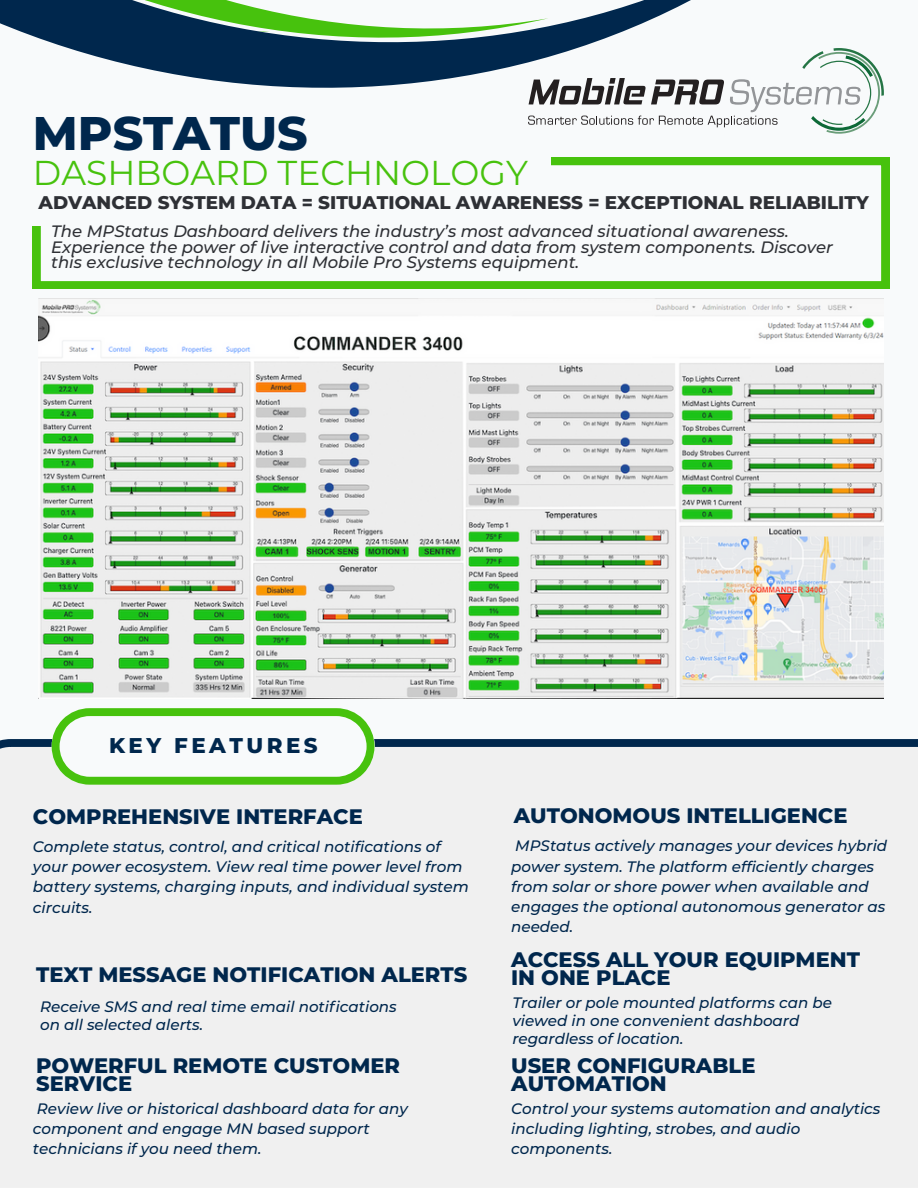
<style>
.page{position:relative;width:918px;height:1188px;background:#f8fafb}
.page>*{position:absolute;margin:0;border:0;box-sizing:border-box;transform-origin:0 0}
.t1{font:800 47.1px "Montserrat";color:#00274d}
.t2{font:34.5px "Montserrat";color:#47c20d}
.t3{font:800 21.3px "Montserrat";letter-spacing:.16em;color:#00274d}
.t4{font:800 21px/18px "Montserrat";color:#00274d}
.t5{font:800 18.3px "Montserrat";color:#2e3035}
.t6{font:italic 500 16.5px/15.8px "Montserrat";color:#2e3035}
.t7{font:italic 500 15.15px/20.2px "Montserrat";color:#00274d}
</style>
<div class="page">
<div style="left:0;top:739px;width:918px;height:448px;background:#f0f0f0"></div>
<svg style="left:52px;top:708px;width:323px;height:77px"></svg>
<svg style="left:33px;top:157px;width:856px;height:132px"></svg>
<div style="left:17px;top:101px;width:534px;height:125px;background:#f8fafb"></div>
<svg style="left:549px;top:0;width:185px;height:183px"></svg>
<svg style="left:0;top:0;width:549px;height:88px;fill:#00274d"></svg>
<img style="left:39px;top:298px;width:844px;height:401px">
<svg style="left:528px;top:48px;width:356px;height:86px"></svg>
<h1 class="t1" style="left:33px;top:99px;width:276px">MPSTATUS</h1>
<h2 class="t2" style="left:33px;top:149px;width:497px">DASHBOARD TECHNOLOGY</h2>
<p class="t5" style="left:39px;top:189px;width:832px">ADVANCED SYSTEM DATA = SITUATIONAL AWARENESS = EXCEPTIONAL RELIABILITY</p>
<p class="t6" style="left:51px;top:222px;width:783px">The MPStatus Dashboard delivers the industry’s most advanced situational awareness.<br>Experience the power of live interactive control and data from system components. Discover this exclusive technology in all Mobile Pro Systems equipment.</p>
<h3 class="t3" style="left:109px;top:730px;width:210px">KEY FEATURES</h3>
<h3 class="t4" style="left:33px;top:806px;width:331px">COMPREHENSIVE INTERFACE</h3>
<p class="t7" style="left:33px;top:836px;width:438px">Complete status, control, and critical notifications of your power ecosystem. View real time power level from battery systems, charging inputs, and individual system circuits.</p>
<h3 class="t4" style="left:36px;top:964px;width:433px">TEXT MESSAGE NOTIFICATION ALERTS</h3>
<p class="t7" style="left:40px;top:997px;width:358px;line-height:18.1px">Receive SMS and real time email notifications on all selected alerts.</p>
<h3 class="t4" style="left:36px;top:1055px;width:365px">POWERFUL REMOTE CUSTOMER<br>SERVICE</h3>
<p class="t7" style="left:33px;top:1098px;width:376px">Review live or historical dashboard data for any component and engage MN based support technicians if you need them.</p>
<h3 class="t4" style="left:514px;top:806px;width:335px">AUTONOMOUS INTELLIGENCE</h3>
<p class="t7" style="left:511px;top:835px;width:378px">MPStatus actively manages your devices hybrid power system. The platform efficiently charges from solar or shore power when available and engages the optional autonomous generator as needed.</p>
<h3 class="t4" style="left:511px;top:949px;width:350px">ACCESS ALL YOUR EQUIPMENT<br>IN ONE PLACE</h3>
<p class="t7" style="left:512px;top:993px;width:321px;line-height:18.1px">Trailer or pole mounted platforms can be viewed in one convenient dashboard regardless of location.</p>
<h3 class="t4" style="left:511px;top:1055px;width:246px">USER CONFIGURABLE<br>AUTOMATION</h3>
<p class="t7" style="left:511px;top:1098px;width:371px">Control your systems automation and analytics including lighting, strobes, and audio components.</p>
</div>
